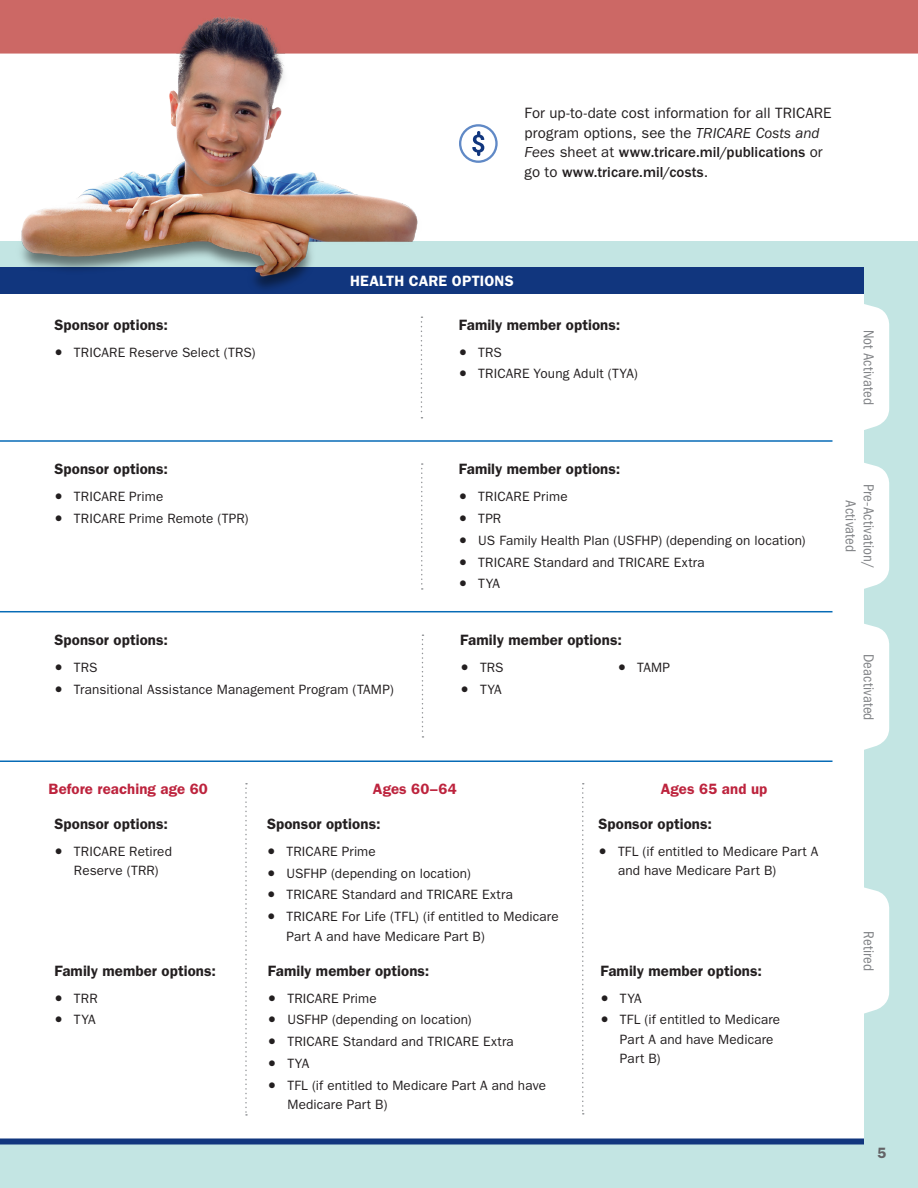
<style>
.page{position:relative;width:918px;height:1188px;background:#fff}
.page>*{position:absolute;margin:0;border:0;box-sizing:border-box;transform-origin:0 0}
.t1{font:600 15px "ITC Franklin Gothic Std";letter-spacing:.005em;color:#231f20}
.t2{font:15px/19.5px "ITC Franklin Gothic Std";letter-spacing:.005em;color:#231f20}
.t3{font:condensed 15px/18px "ITC Franklin Gothic Std";letter-spacing:.01em;color:#828487;text-align:center}
.t4{font:600 15px "ITC Franklin Gothic Std";letter-spacing:.01em;color:#bd233d}
.t5{font:600 15px "ITC Franklin Gothic Std";letter-spacing:.015em;color:#fff}
.t6{font:600 15px "ITC Franklin Gothic Std";color:#636366}
.t7{font:13.5px/19.5px "ITC Franklin Gothic Std";letter-spacing:.01em;color:#231f20}
.s1{font-style:italic}
.s2{font-weight:500}
.s3{font-family:"Minion Pro";font-size:21.75px}
</style>
<div class="page">
<img style="left:0;top:0;width:918px;height:1188px">
<p class="t2" style="left:525px;top:103px;width:309px">For up-to-date cost information for all TRICARE program options, see the <span class="s1">TRICARE Costs and Fees</span> sheet at <span class="s2">www.tricare.mil/publications</span> or go to <span class="s2">www.tricare.mil/costs</span>.</p>
<h5 class="t1" style="left:54px;top:316px;width:115px">Sponsor options:</h5>
<p class="t7" style="left:54px;top:342px;width:203px"><span class="s3">•</span> TRICARE Reserve Select (TRS)</p>
<h5 class="t1" style="left:54px;top:460px;width:115px">Sponsor options:</h5>
<p class="t7" style="left:54px;top:487px;width:110px"><span class="s3">•</span> TRICARE Prime</p>
<p class="t7" style="left:54px;top:509px;width:196px"><span class="s3">•</span> TRICARE Prime Remote (TPR)</p>
<h3 class="t5" style="left:350px;top:272px;width:165px">HEALTH CARE OPTIONS</h3>
<h5 class="t1" style="left:459px;top:316px;width:163px">Family member options:</h5>
<p class="t7" style="left:459px;top:342px;width:45px"><span class="s3">•</span> TRS</p>
<p class="t7" style="left:459px;top:364px;width:181px"><span class="s3">•</span> TRICARE Young Adult (TYA)</p>
<h5 class="t1" style="left:459px;top:460px;width:163px">Family member options:</h5>
<p class="t7" style="left:459px;top:487px;width:110px"><span class="s3">•</span> TRICARE Prime</p>
<p class="t7" style="left:459px;top:509px;width:44px"><span class="s3">•</span> TPR</p>
<p class="t7" style="left:459px;top:531px;width:348px"><span class="s3">•</span> US Family Health Plan (USFHP) (depending on location)</p>
<p class="t7" style="left:459px;top:553px;width:248px"><span class="s3">•</span> TRICARE Standard and TRICARE Extra</p>
<p class="t7" style="left:459px;top:574px;width:43px"><span class="s3">•</span> TYA</p>
<h5 class="t1" style="left:54px;top:631px;width:115px">Sponsor options:</h5>
<p class="t7" style="left:54px;top:658px;width:45px"><span class="s3">•</span> TRS</p>
<p class="t7" style="left:54px;top:680px;width:341px"><span class="s3">•</span> Transitional Assistance Management Program (TAMP)</p>
<h5 class="t1" style="left:460px;top:631px;width:163px">Family member options:</h5>
<p class="t7" style="left:460px;top:658px;width:45px"><span class="s3">•</span> TRS</p>
<p class="t7" style="left:460px;top:680px;width:43px"><span class="s3">•</span> TYA</p>
<p class="t7" style="left:618px;top:658px;width:54px"><span class="s3">•</span> TAMP</p>
<h5 class="t4" style="left:49px;top:780px;width:161px">Before reaching age 60</h5>
<h5 class="t4" style="left:373px;top:780px;width:86px">Ages 60–64</h5>
<h5 class="t4" style="left:661px;top:780px;width:108px">Ages 65 and up</h5>
<h6 class="t1" style="left:54px;top:815px;width:115px">Sponsor options:</h6>
<p class="t7" style="left:54px;top:842px;width:119px;text-align:center"><span class="s3">•</span> TRICARE Retired<br>Reserve (TRR)</p>
<h6 class="t1" style="left:54px;top:962px;width:163px">Family member options:</h6>
<p class="t7" style="left:54px;top:988px;width:45px"><span class="s3">•</span> TRR</p>
<p class="t7" style="left:54px;top:1010px;width:43px"><span class="s3">•</span> TYA</p>
<h6 class="t1" style="left:267px;top:815px;width:115px">Sponsor options:</h6>
<p class="t7" style="left:267px;top:842px;width:110px"><span class="s3">•</span> TRICARE Prime</p>
<p class="t7" style="left:267px;top:863px;width:205px"><span class="s3">•</span> USFHP (depending on location)</p>
<p class="t7" style="left:267px;top:885px;width:248px"><span class="s3">•</span> TRICARE Standard and TRICARE Extra</p>
<p class="t7" style="left:286px;top:907px;width:274px;text-indent:-20px"><span class="s3">•</span> TRICARE For Life (TFL) (if entitled to Medicare<br>Part A and have Medicare Part B)</p>
<h6 class="t1" style="left:268px;top:962px;width:163px">Family member options:</h6>
<p class="t7" style="left:268px;top:988px;width:110px"><span class="s3">•</span> TRICARE Prime</p>
<p class="t7" style="left:268px;top:1010px;width:205px"><span class="s3">•</span> USFHP (depending on location)</p>
<p class="t7" style="left:268px;top:1032px;width:248px"><span class="s3">•</span> TRICARE Standard and TRICARE Extra</p>
<p class="t7" style="left:268px;top:1054px;width:43px"><span class="s3">•</span> TYA</p>
<p class="t7" style="left:287px;top:1075px;width:260px;text-indent:-20px"><span class="s3">•</span> TFL (if entitled to Medicare Part A and have<br>Medicare Part B)</p>
<h6 class="t1" style="left:598px;top:815px;width:115px">Sponsor options:</h6>
<p class="t7" style="left:618px;top:842px;width:202px;text-indent:-20px"><span class="s3">•</span> TFL (if entitled to Medicare Part A and have Medicare Part B)</p>
<h6 class="t1" style="left:600px;top:962px;width:163px">Family member options:</h6>
<p class="t7" style="left:600px;top:988px;width:43px"><span class="s3">•</span> TYA</p>
<p class="t7" style="left:620px;top:1010px;width:162px;text-indent:-20px"><span class="s3">•</span> TFL (if entitled to Medicare<br>Part A and have Medicare<br>Part B)</p>
<h4 class="t3" style="left:878px;top:330px;width:77px;rotate:90deg">Not Activated</h4>
<h4 class="t3" style="left:878px;top:484px;width:86px;rotate:90deg">Pre-Activation/<br>Activated</h4>
<h4 class="t3" style="left:878px;top:654px;width:68px;rotate:90deg">Deactivated</h4>
<h4 class="t3" style="left:878px;top:931px;width:41px;rotate:90deg">Retired</h4>
<p class="t6" style="left:878px;top:1144px;width:10px">5</p>
</div>
